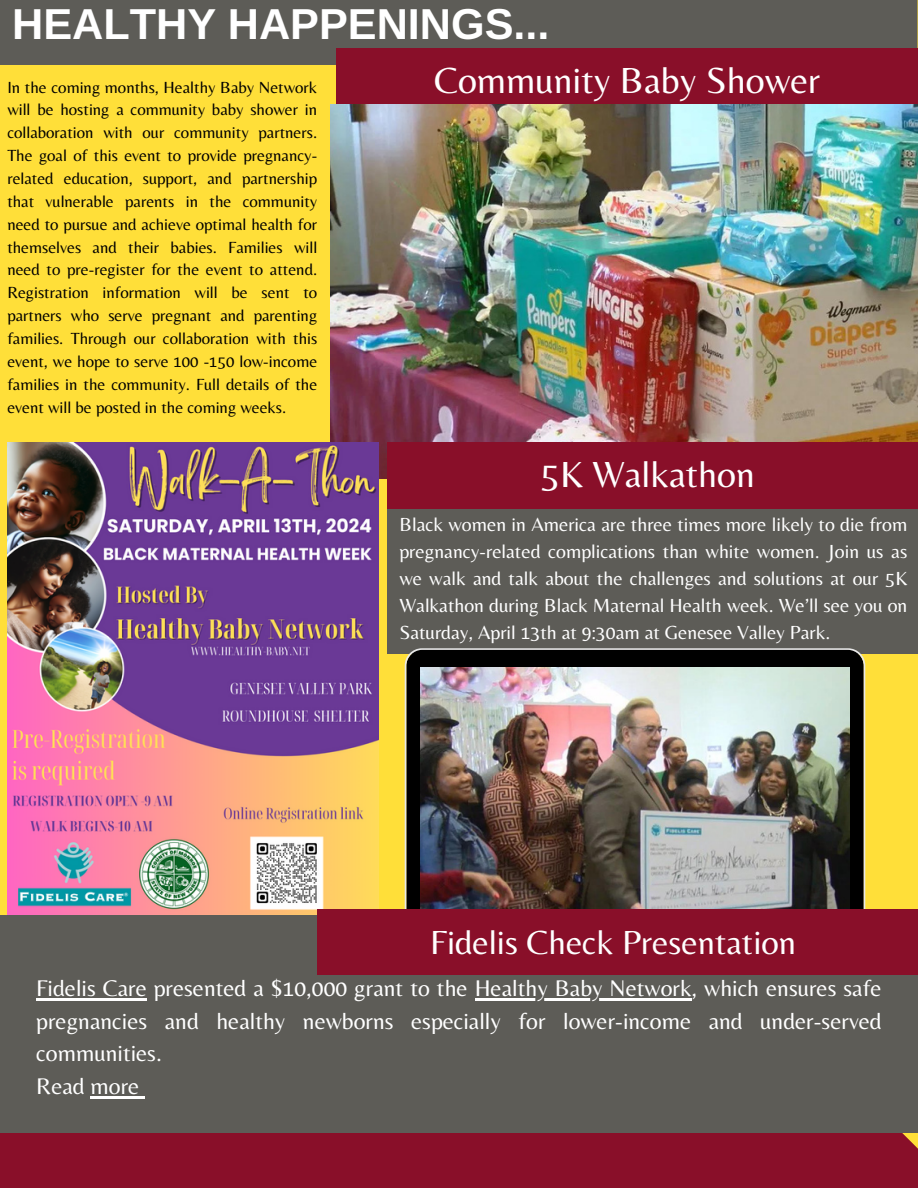
<style>
.page{position:relative;width:918px;height:1188px;background:#ffdf39}
.page>*{position:absolute;margin:0;border:0;box-sizing:border-box;transform-origin:0 0}
.t1{font:43.2px "Ramabhadra";color:#fff}
.t2{font:37.8px "Belleza";color:#fff}
.t3{font:34.8px "Belleza";color:#fff}
.t4{font:23.55px/32.7px "Belleza";color:#fff}
.t5{font:19.65px/27px "Belleza";color:#fff;text-align:justify}
.t6{font:16.8px/22.8px "Belleza";color:#000;text-align:justify}
</style>
<div class="page">
<div style="left:0;top:0;width:917px;height:65px;background:#5d5c57"></div>
<div style="left:336px;top:48px;width:582px;height:66px;background:#890f29"></div>
<img style="left:330px;top:105px;width:587px;height:373px">
<div style="left:561px;top:1133px;width:357px;height:55px;background:#890f29"></div>
<img style="left:7px;top:442px;width:372px;height:473px">
<div style="left:388px;top:495px;width:530px;height:159px;background:#5d5c57"></div>
<div style="left:0;top:915px;width:918px;height:218px;background:#5d5c57"></div>
<svg style="left:352px;top:648px;width:514px;height:261px"></svg>
<img style="left:420px;top:668px;width:430px;height:241px">
<div style="left:388px;top:442px;width:530px;height:67px;background:#890f29"></div>
<div style="left:317px;top:909px;width:601px;height:66px;background:#890f29"></div>
<hr style="left:36px;top:998px;width:111px;height:2px;background:#fff">
<hr style="left:475px;top:998px;width:217px;height:2px;background:#fff">
<svg style="left:0;top:1096px;width:561px;height:92px"></svg>
<h1 class="t1" style="left:12px;top:-1px;width:539px">HEALTHY HAPPENINGS...</h1>
<p class="t6" style="left:7px;top:75px;width:311px">In the coming months, Healthy Baby Network will be hosting a community baby shower in collaboration with our community partners.<br>The goal of this event to provide pregnancy&shy;related education, support, and partnership that vulnerable parents in the community need to pursue and achieve optimal health for themselves and their babies. Families will need to pre-register for the event to attend.<br>Registration information will be sent to partners who serve pregnant and parenting families. Through our collaboration with this event, we hope to serve 100 -150 low-income families in the community. Full details of the event will be posted in the coming weeks.</p>
<h2 class="t2" style="left:434px;top:58px;width:388px">Community Baby Shower</h2>
<h2 class="t2" style="left:541px;top:452px;width:215px">5K Walkathon</h2>
<p class="t5" style="left:399px;top:511px;width:510px">Black women in America are three times more likely to die from pregnancy-related complications than white women. Join us as we walk and talk about the challenges and solutions at our 5K Walkathon during Black Maternal Health week. We’ll see you on Saturday, April 13th at 9:30am at Genesee Valley Park.</p>
<h3 class="t3" style="left:430px;top:922px;width:367px">Fidelis Check Presentation</h3>
<h3 class="t4" style="left:36px;top:971px;width:847px">Fidelis Care presented a $10,000 grant to the Healthy Baby Network, which ensures safe pregnancies and healthy newborns especially for lower-income and under-served communities.<br>Read more</h3>
</div>
